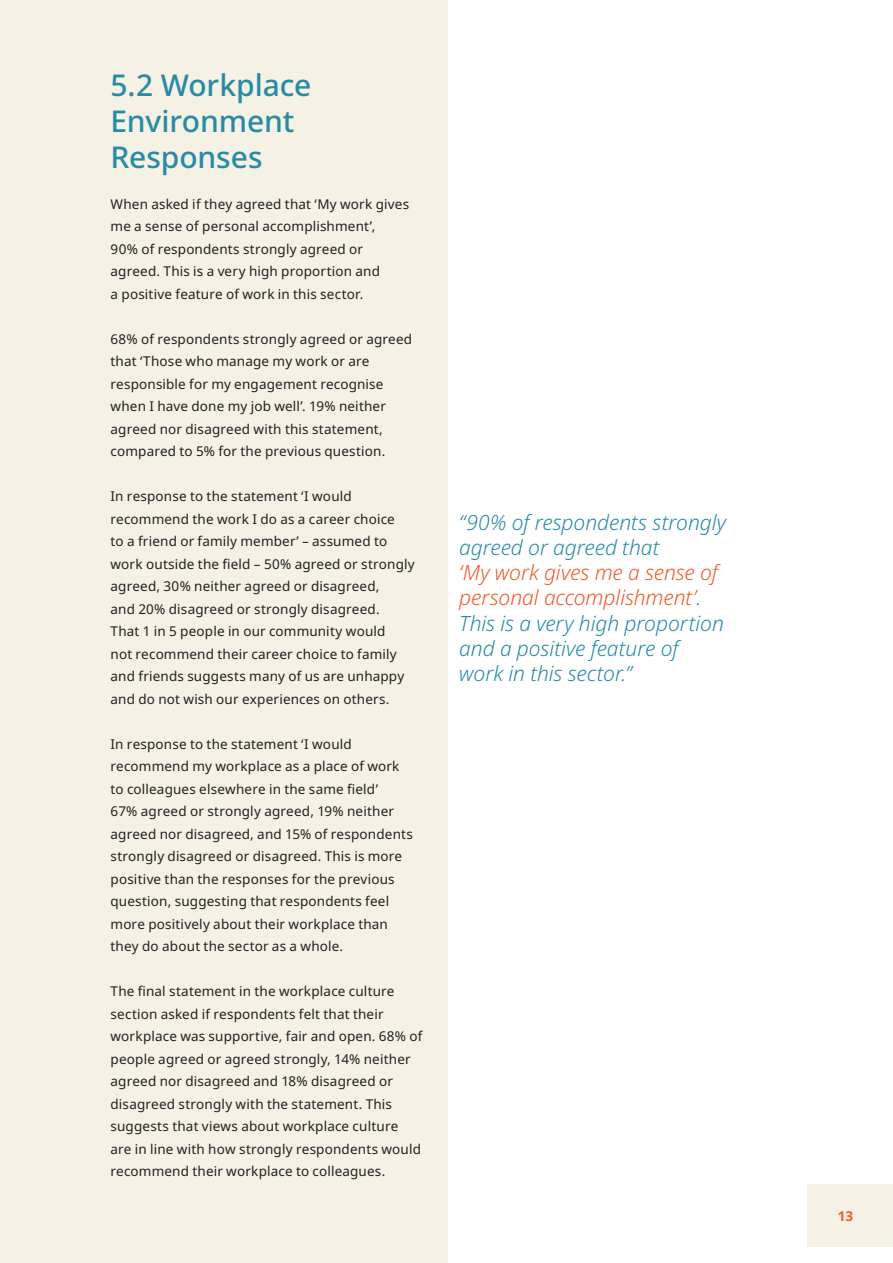
<style>
.page{position:relative;width:893px;height:1263px;background:#fff}
.page>*{position:absolute;margin:0;border:0;box-sizing:border-box;transform-origin:0 0}
.t1{font:500 30px/36px "Noto Sans";letter-spacing:-.005em;color:#278ba6}
.t2{font:italic 300 21px/25.2px "Noto Sans";letter-spacing:-.005em;color:#278ba6}
.t3{font:13.5px/22.5px "Noto Sans";letter-spacing:.01em;color:#231f20}
.t4{font:700 13.5px "Noto Sans";color:#f15a29}
.s1{color:#f15a29}
</style>
<div class="page">
<div style="left:0;top:0;width:447px;height:1263px;background:#f5f1e5"></div>
<div style="left:808px;top:1184px;width:85px;height:62px;background:#f5f1e5"></div>
<h1 class="t1" style="left:111px;top:68px;width:202px">5.2 Workplace<br>Environment<br>Responses</h1>
<p class="t3" style="left:111px;top:193px;width:300px">When asked if they agreed that ‘My work gives me a sense of personal accomplishment’,<br>90% of respondents strongly agreed or agreed. This is a very high proportion and<br>a positive feature of work in this sector.</p>
<p class="t3" style="left:111px;top:328px;width:303px">68% of respondents strongly agreed or agreed that ‘Those who manage my work or are responsible for my engagement recognise when I have done my job well’. 19% neither agreed nor disagreed with this statement, compared to 5% for the previous question.</p>
<p class="t3" style="left:111px;top:485px;width:306px">In response to the statement ‘I would recommend the work I do as a career choice<br>to a friend or family member’ – assumed to work outside the field – 50% agreed or strongly agreed, 30% neither agreed or disagreed,<br>and 20% disagreed or strongly disagreed.<br>That 1 in 5 people in our community would<br>not recommend their career choice to family and friends suggests many of us are unhappy and do not wish our experiences on others.</p>
<p class="t3" style="left:111px;top:733px;width:304px">In response to the statement ‘I would recommend my workplace as a place of work to colleagues elsewhere in the same field’<br>67% agreed or strongly agreed, 19% neither agreed nor disagreed, and 15% of respondents strongly disagreed or disagreed. This is more positive than the responses for the previous question, suggesting that respondents feel more positively about their workplace than they do about the sector as a whole.</p>
<p class="t3" style="left:111px;top:980px;width:313px">The final statement in the workplace culture section asked if respondents felt that their workplace was supportive, fair and open. 68% of people agreed or agreed strongly, 14% neither agreed nor disagreed and 18% disagreed or disagreed strongly with the statement. This suggests that views about workplace culture are in line with how strongly respondents would recommend their workplace to colleagues.</p>
<h2 class="t2" style="left:459px;top:510px;width:268px">“90% of respondents strongly agreed or agreed that</h2>
<h2 class="t2" style="left:459px;top:560px;width:266px"><span class="s1">‘My work gives me a sense of personal accomplishment’</span>.<br>This is a very high proportion and a positive feature of work in this sector.”</h2>
<p class="t4" style="left:838px;top:1207px;width:17px">13</p>
</div>
